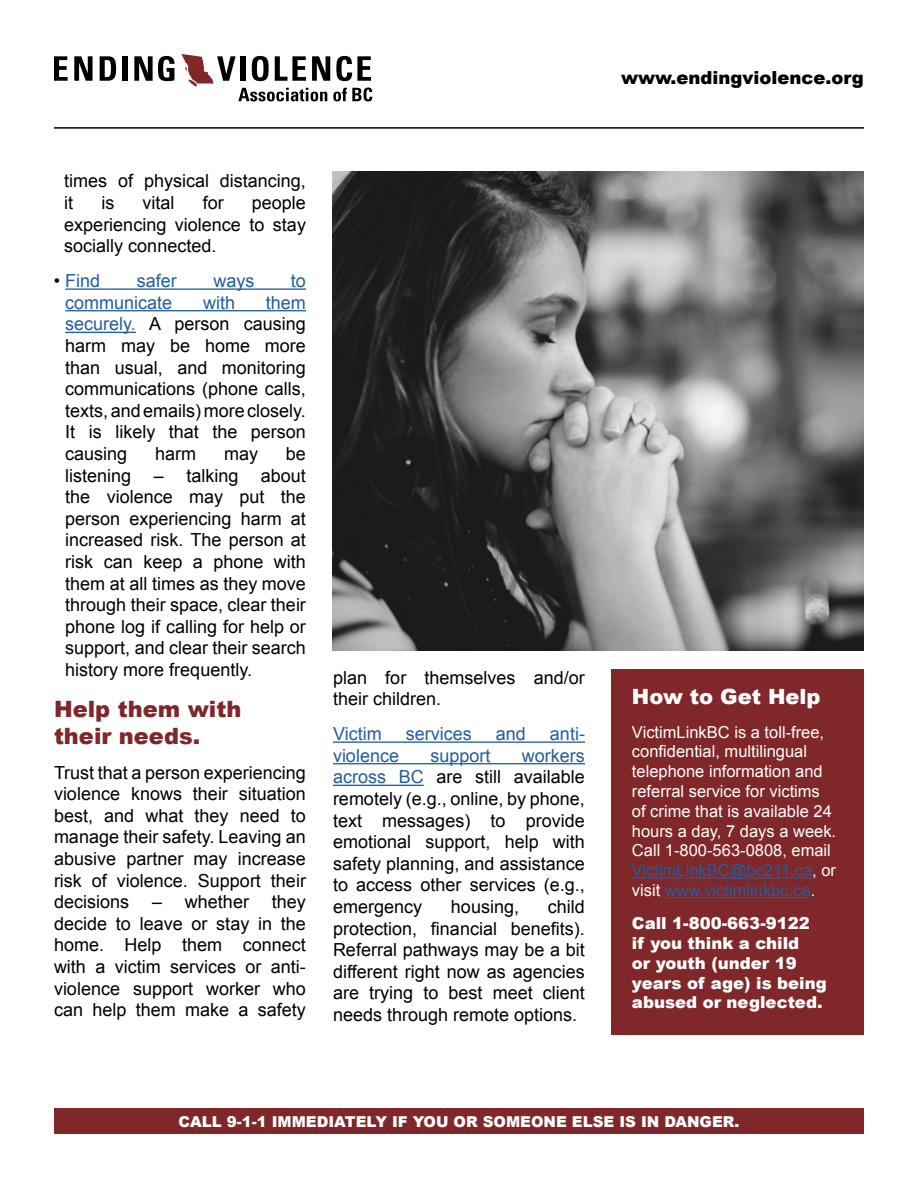
<style>
.page{position:relative;width:918px;height:1188px;background:#fff}
.page>*{position:absolute;margin:0;border:0;box-sizing:border-box;transform-origin:0 0}
.t1{font:900 22.5px/27px "Arial";color:#7f2729}
.t2{font:900 21px "Arial";color:#fff}
.t3{font:18px/21.6px "Arial";color:#000;text-align:justify}
.t4{font:18px "Arial";color:#215e9e}
.t5{font:900 18px "Arial";color:#000}
.t6{font:16.5px/19.8px "Arial";color:#fff}
.t7{font:900 16.5px/19.8px "Arial";color:#fff}
.t8{font:900 15px "Arial";color:#fff}
.s1{color:#000}
.s2{color:#215e9e}
</style>
<div class="page">
<div style="left:54px;top:1109px;width:810px;height:25px;background:#7f2729"></div>
<svg style="left:54px;top:56px;width:14px;height:25px"></svg>
<svg style="left:74px;top:56px;width:19px;height:25px"></svg>
<svg style="left:100px;top:56px;width:17px;height:25px"></svg>
<div style="left:122px;top:56px;width:5px;height:25px;background:#000"></div>
<svg style="left:134px;top:56px;width:41px;height:25px"></svg>
<svg style="left:181px;top:54px;width:191px;height:47px"></svg>
<hr style="left:54px;top:127px;width:810px;height:2px;background:#000">
<hr style="left:65px;top:288px;width:241px;height:2px;background:#215e9e">
<hr style="left:65px;top:310px;width:241px;height:1px;background:#215e9e">
<hr style="left:65px;top:332px;width:71px;height:1px;background:#215e9e">
<hr style="left:333px;top:741px;width:252px;height:2px;background:#215e9e">
<hr style="left:333px;top:763px;width:252px;height:1px;background:#215e9e">
<hr style="left:333px;top:785px;width:91px;height:1px;background:#215e9e">
<div style="left:611px;top:670px;width:253px;height:365px;background:#7f2729"></div>
<hr style="left:632px;top:877px;width:180px;height:2px;background:#215e9e">
<hr style="left:665px;top:897px;width:146px;height:1px;background:#215e9e">
<img style="left:333px;top:171px;width:531px;height:479px">
<p class="t3" style="left:64px;top:170px;width:243px">times of physical distancing, it</p>
<p class="t3" style="left:101px;top:192px;width:14px">is</p>
<p class="t3" style="left:143px;top:192px;width:34px">vital</p>
<p class="t3" style="left:203px;top:192px;width:23px">for</p>
<p class="t3" style="left:64px;top:192px;width:243px;text-indent:188px">people experiencing violence to stay socially connected.</p>
<p class="t4" style="left:54px;top:269px;width:48px"><span class="s1">•</span> Find</p>
<p class="t4" style="left:137px;top:269px;width:42px">safer</p>
<p class="t4" style="left:213px;top:269px;width:43px">ways</p>
<p class="t4" style="left:291px;top:269px;width:17px">to</p>
<p class="t4" style="left:65px;top:291px;width:109px">communicate</p>
<p class="t4" style="left:203px;top:291px;width:34px">with</p>
<p class="t3" style="left:65px;top:292px;width:242px;text-indent:201px"><span class="s2">them securely.</span> A person causing harm may be home more than usual, and monitoring communications (phone calls, texts, and emails) more closely.<br>It is likely that the person causing</p>
<p class="t3" style="left:155px;top:443px;width:43px">harm</p>
<p class="t3" style="left:224px;top:443px;width:36px">may</p>
<p class="t3" style="left:286px;top:443px;width:22px">be</p>
<p class="t3" style="left:65px;top:465px;width:242px;text-indent:196px">about the violence may put the person experiencing harm at increased risk. The person at risk can keep a phone with them at all times as they move through their space, clear their phone log if calling for help or support, and clear their search history more frequently.</p>
<p class="t1" style="left:54px;top:694px;width:189px">Help them with their needs.</p>
<p class="t3" style="left:54px;top:762px;width:253px">Trust that a person experiencing violence knows their situation best, and what they need to manage their safety. Leaving an abusive partner may increase risk of violence. Support their decisions</p>
<p class="t3" style="left:65px;top:465px;width:68px">listening</p>
<p class="t3" style="left:154px;top:465px;width:86px">– talking</p>
<p class="t3" style="left:54px;top:891px;width:253px;text-indent:218px">they decide to leave or stay in the home. Help them connect with a victim services or anti&shy;violence support worker who can help them make a safety</p>
<p class="t3" style="left:152px;top:891px;width:98px">– whether</p>
<p class="t3" style="left:333px;top:667px;width:253px">plan for themselves and/or their children.</p>
<p class="t4" style="left:333px;top:722px;width:50px">Victim</p>
<p class="t4" style="left:406px;top:722px;width:68px">services</p>
<p class="t4" style="left:496px;top:722px;width:32px">and</p>
<p class="t4" style="left:550px;top:722px;width:37px">anti-</p>
<p class="t4" style="left:333px;top:744px;width:68px">violence</p>
<p class="t4" style="left:430px;top:744px;width:62px">support</p>
<p class="t3" style="left:333px;top:745px;width:254px;text-indent:189px"><span class="s2">workers across BC</span> are still available remotely (e.g., online, by phone, text messages) to provide emotional support, help with safety planning, and assistance to access other services (e.g., emergency</p>
<p class="t3" style="left:333px;top:896px;width:253px;text-indent:215px">child protection, financial benefits).<br>Referral pathways may be a bit different right now as agencies are trying to best meet client needs through remote options.</p>
<p class="t3" style="left:451px;top:896px;width:70px">housing,</p>
<p class="t5" style="left:621px;top:65px;width:244px">www.endingviolence.org</p>
<p class="t2" style="left:632px;top:682px;width:190px">How to Get Help</p>
<p class="t6" style="left:632px;top:722px;width:206px">VictimLinkBC is a toll-free, confidential, multilingual telephone information and referral service for victims of crime that is available 24 hours a day, 7 days a week.<br>Call 1-800-563-0808, email<br><span class="s2">VictimLinkBC@bc211.ca</span>, or visit <span class="s2">www.victimlinkbc.ca</span>.</p>
<p class="t7" style="left:632px;top:913px;width:196px">Call 1-800-663-9122<br>if you think a child<br>or youth (under 19 years of age) is being abused or neglected.</p>
<p class="t8" style="left:178px;top:1110px;width:563px">CALL 9-1-1 IMMEDIATELY IF YOU OR SOMEONE ELSE IS IN DANGER.</p>
</div>
